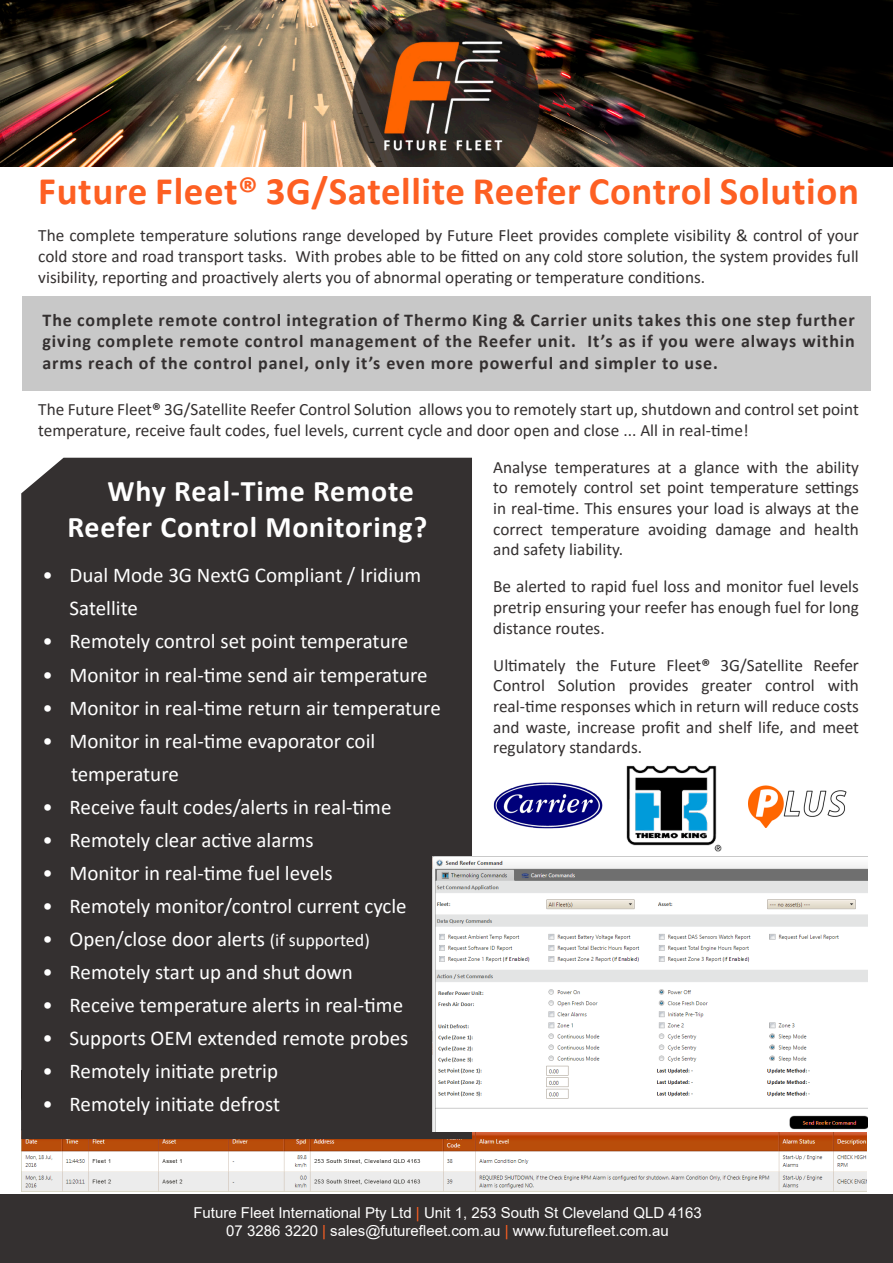
<style>
.page{position:relative;width:893px;height:1263px;background:#fff}
.page>*{position:absolute;margin:0;border:0;box-sizing:border-box;transform-origin:0 0}
.t1{font:700 39px "Calibri";letter-spacing:.015em;color:#fd5f22}
.t2{font:700 30px "Calibri";letter-spacing:.025em;color:#fff}
.t3{font:21px/33px "Calibri";color:#fff}
.t4{font:700 18px/21.6px "Calibri";letter-spacing:.05em;color:#343030;text-align:justify}
.t5{font:17.25px/20.7px "Calibri";color:#343030;text-align:justify}
.t6{font:15px "Arial";color:#fff}
.s1{font-weight:700}
.s2{font-size:18px}
.s3{color:#fd5f22}
</style>
<div class="page">
<img style="left:22px;top:1132px;width:844px;height:63px">
<div style="left:22px;top:296px;width:849px;height:95px;background:#c8c8c8"></div>
<img style="left:0;top:0;width:893px;height:166px">
<div style="left:21px;top:458px;width:451px;height:681px;background:#343030"></div>
<img style="left:626px;top:765px;width:96px;height:87px">
<img style="left:494px;top:782px;width:108px;height:47px">
<img style="left:748px;top:785px;width:99px;height:43px">
<div style="left:0;top:1195px;width:893px;height:68px;background:#343030"></div>
<img style="left:432px;top:856px;width:435px;height:276px">
<p class="t1" style="left:38px;top:164px;width:822px">Future Fleet® 3G/Satellite Reefer Control Solution</p>
<p class="t5" style="left:38px;top:225px;width:822px">The complete temperature solutions range developed by Future Fleet provides complete visibility &amp; control of your cold store and road transport tasks. With probes able to be fitted on any cold store solution, the system provides full visibility, reporting and proactively alerts you of abnormal operating or temperature conditions.</p>
<p class="t4" style="left:43px;top:308px;width:814px">The complete remote control integration of Thermo King &amp; Carrier units takes this one step further giving complete remote control management of the Reefer unit. It’s as if you were always within arms reach of the control panel, only it’s even more powerful and simpler to use.</p>
<p class="t5" style="left:38px;top:398px;width:822px">The Future Fleet<span class="s1">®</span> 3G/Satellite Reefer Control Solution allows you to remotely start up, shutdown and control set point temperature, receive fault codes, fuel levels, current cycle and door open and close ... All in real-time!</p>
<p class="t5" style="left:493px;top:456px;width:367px">Analyse temperatures at a glance with the ability to remotely control set point temperature settings in real-time. This ensures your load is always at the correct temperature avoiding damage and health and safety liability.</p>
<p class="t5" style="left:493px;top:576px;width:367px">Be alerted to rapid fuel loss and monitor fuel levels pretrip ensuring your reefer has enough fuel for long distance routes.</p>
<p class="t5" style="left:493px;top:654px;width:367px">Ultimately the Future Fleet<span class="s1">®</span> 3G/Satellite Reefer Control Solution provides greater control with real-time responses which in return will reduce costs and waste, increase profit and shelf life, and meet regulatory standards.</p>
<p class="t2" style="left:107px;top:470px;width:308px">Why Real-Time Remote</p>
<p class="t2" style="left:67px;top:506px;width:361px">Reefer Control Monitoring?</p>
<p class="t3" style="left:70px;top:558px;width:353px;text-indent:-27px">• Dual Mode 3G NextG Compliant / Iridium<br>Satellite</p>
<p class="t3" style="left:43px;top:624px;width:367px">• Remotely control set point temperature</p>
<p class="t3" style="left:43px;top:657px;width:387px">• Monitor in real-time send air temperature</p>
<p class="t3" style="left:43px;top:690px;width:400px">• Monitor in real-time return air temperature</p>
<p class="t3" style="left:43px;top:723px;width:334px">• Monitor in real-time evaporator coil</p>
<p class="t3" style="left:71px;top:756px;width:109px">temperature</p>
<p class="t3" style="left:43px;top:789px;width:350px">• Receive fault codes/alerts in real-time</p>
<p class="t3" style="left:43px;top:822px;width:273px">• Remotely clear active alarms</p>
<p class="t3" style="left:43px;top:855px;width:292px">• Monitor in real-time fuel levels</p>
<p class="t3" style="left:43px;top:888px;width:366px">• Remotely monitor/control current cycle</p>
<p class="t3" style="left:43px;top:921px;width:329px">• Open/close door alerts <span class="s2">(if supported)</span></p>
<p class="t3" style="left:43px;top:954px;width:312px">• Remotely start up and shut down</p>
<p class="t3" style="left:43px;top:987px;width:362px">• Receive temperature alerts in real-time</p>
<p class="t3" style="left:43px;top:1020px;width:367px">• Supports OEM extended remote probes</p>
<p class="t3" style="left:43px;top:1053px;width:237px">• Remotely initiate pretrip</p>
<p class="t3" style="left:43px;top:1086px;width:239px">• Remotely initiate defrost</p>
<p class="t6" style="left:193px;top:1203px;width:510px">Future Fleet International Pty Ltd <span class="s3">|</span> Unit 1, 253 South St Cleveland QLD 4163</p>
<p class="t6" style="left:226px;top:1221px;width:444px">07 3286 3220 <span class="s3">|</span> sales@futurefleet.com.au <span class="s3">|</span> www.futurefleet.com.au</p>
</div>
